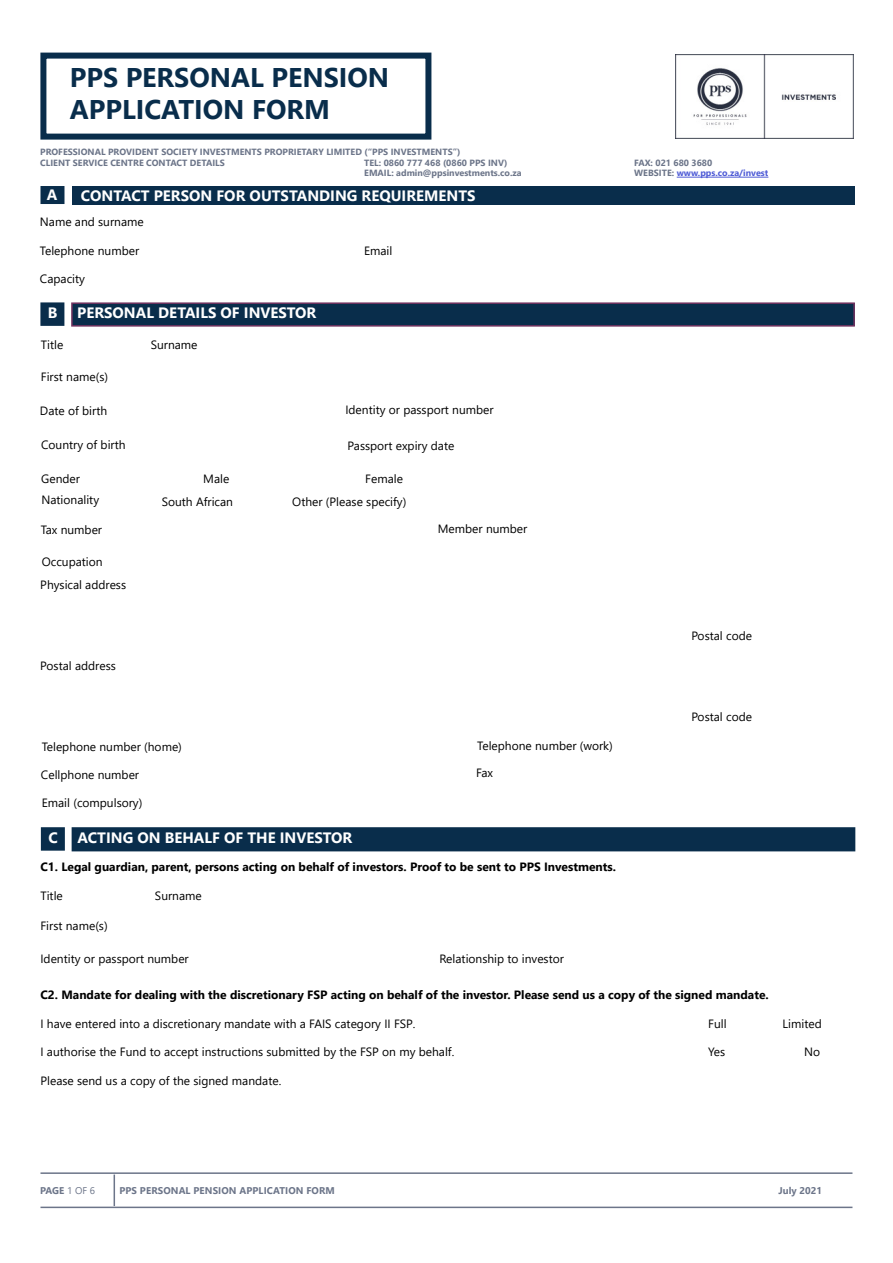
<style>
.page{position:relative;width:893px;height:1263px;background:#fff}
.page>*{position:absolute;margin:0;border:0;box-sizing:border-box;transform-origin:0 0}
.t1{font:700 27px "Segoe UI";color:#092d4b}
.t2{font:700 15px "Segoe UI";color:#fff}
.t3{font:12px "Segoe UI";color:#000}
.t4{font:700 12px "Segoe UI";color:#000}
.t5{font:700 9.75px "Segoe UI";letter-spacing:.01em;color:#6c7589}
.t6{font:700 9px "Segoe UI";color:#6c7589}
.t7{font:700 9px "Segoe UI";color:#4f5cd6}
.s1{color:#6c7589}
.s2{font-weight:400}
</style>
<div class="page">
<hr style="left:114px;top:1174px;width:1px;height:32px;background:#6c7589">
<hr style="left:40px;top:1206px;width:812px;height:2px;background:#6c7589">
<hr style="left:40px;top:1172px;width:812px;height:2px;background:#6c7589">
<div style="left:40px;top:53px;width:391px;height:87px;border:6px solid #092d4b"></div>
<div style="left:40px;top:186px;width:24px;height:18px;background:#092d4b"></div>
<div style="left:72px;top:186px;width:782px;height:18px;background:#092d4b"></div>
<div style="left:41px;top:303px;width:23px;height:22px;background:#092d4b"></div>
<div style="left:40px;top:302px;width:24px;height:24px;border:2px solid #092d4b"></div>
<div style="left:72px;top:303px;width:782px;height:23px;background:#092d4b"></div>
<div style="left:71px;top:302px;width:784px;height:25px;border:2px solid #723360"></div>
<div style="left:42px;top:828px;width:22px;height:22px;background:#092d4b"></div>
<div style="left:41px;top:827px;width:24px;height:24px;border:2px solid #092d4b"></div>
<div style="left:72px;top:828px;width:783px;height:23px;background:#092d4b"></div>
<div style="left:72px;top:827px;width:783px;height:24px;border:2px solid #092d4b"></div>
<img style="left:675px;top:54px;width:179px;height:84px">
<hr style="left:677px;top:177px;width:91px;height:1px;background:#4f5cd6">
<p class="t1" style="left:70px;top:52px;width:321px">PPS PERSONAL PENSION</p>
<p class="t1" style="left:70px;top:84px;width:262px">APPLICATION FORM</p>
<p class="t6" style="left:40px;top:143px;width:422px">PROFESSIONAL PROVIDENT SOCIETY INVESTMENTS PROPRIETARY LIMITED (“PPS INVESTMENTS”)</p>
<p class="t6" style="left:40px;top:154px;width:186px">CLIENT SERVICE CENTRE CONTACT DETAILS</p>
<p class="t6" style="left:364px;top:154px;width:145px">TEL: 0860 777 468 (0860 PPS INV)</p>
<p class="t6" style="left:634px;top:154px;width:80px">FAX: 021 680 3680</p>
<p class="t6" style="left:364px;top:165px;width:159px">EMAIL: admin@ppsinvestments.co.za</p>
<p class="t7" style="left:634px;top:165px;width:136px"><span class="s1">WEBSITE:</span> www.pps.co.za/invest</p>
<p class="t2" style="left:47px;top:180px;width:12px">A</p>
<p class="t2" style="left:81px;top:181px;width:396px">CONTACT PERSON FOR OUTSTANDING REQUIREMENTS</p>
<p class="t3" style="left:40px;top:210px;width:105px">Name and surname</p>
<p class="t3" style="left:40px;top:239px;width:101px">Telephone number</p>
<p class="t3" style="left:364px;top:239px;width:30px">Email</p>
<p class="t3" style="left:40px;top:268px;width:47px">Capacity</p>
<p class="t2" style="left:48px;top:298px;width:11px">B</p>
<p class="t2" style="left:77px;top:298px;width:241px">PERSONAL DETAILS OF INVESTOR</p>
<p class="t3" style="left:41px;top:334px;width:24px">Title</p>
<p class="t3" style="left:151px;top:333px;width:48px">Surname</p>
<p class="t3" style="left:41px;top:365px;width:69px">First name(s)</p>
<p class="t3" style="left:40px;top:399px;width:69px">Date of birth</p>
<p class="t3" style="left:41px;top:434px;width:86px">Country of birth</p>
<p class="t3" style="left:345px;top:398px;width:150px">Identity or passport number</p>
<p class="t3" style="left:348px;top:435px;width:108px">Passport expiry date</p>
<p class="t3" style="left:41px;top:467px;width:40px">Gender</p>
<p class="t3" style="left:203px;top:467px;width:28px">Male</p>
<p class="t3" style="left:365px;top:467px;width:39px">Female</p>
<p class="t3" style="left:41px;top:488px;width:59px">Nationality</p>
<p class="t3" style="left:162px;top:490px;width:73px">South African</p>
<p class="t3" style="left:292px;top:490px;width:115px">Other (Please specify)</p>
<p class="t3" style="left:41px;top:518px;width:63px">Tax number</p>
<p class="t3" style="left:438px;top:517px;width:91px">Member number</p>
<p class="t3" style="left:42px;top:550px;width:62px">Occupation</p>
<p class="t3" style="left:40px;top:573px;width:87px">Physical address</p>
<p class="t3" style="left:40px;top:654px;width:77px">Postal address</p>
<p class="t3" style="left:42px;top:736px;width:142px">Telephone number (home)</p>
<p class="t3" style="left:477px;top:734px;width:137px">Telephone number (work)</p>
<p class="t3" style="left:41px;top:763px;width:100px">Cellphone number</p>
<p class="t3" style="left:476px;top:761px;width:19px">Fax</p>
<p class="t3" style="left:42px;top:792px;width:102px">Email (compulsory)</p>
<p class="t2" style="left:48px;top:823px;width:11px">C</p>
<p class="t2" style="left:78px;top:823px;width:276px">ACTING ON BEHALF OF THE INVESTOR</p>
<p class="t4" style="left:40px;top:855px;width:577px">C1. Legal guardian, parent, persons acting on behalf of investors. Proof to be sent to PPS Investments.</p>
<p class="t3" style="left:40px;top:884px;width:24px">Title</p>
<p class="t3" style="left:155px;top:884px;width:48px">Surname</p>
<p class="t3" style="left:40px;top:914px;width:69px">First name(s)</p>
<p class="t3" style="left:40px;top:947px;width:150px">Identity or passport number</p>
<p class="t3" style="left:439px;top:947px;width:126px">Relationship to investor</p>
<p class="t3" style="left:691px;top:624px;width:62px">Postal code</p>
<p class="t3" style="left:691px;top:705px;width:62px">Postal code</p>
<p class="t4" style="left:40px;top:983px;width:730px">C2. Mandate for dealing with the discretionary FSP acting on behalf of the investor. Please send us a copy of the signed mandate.</p>
<p class="t3" style="left:40px;top:1012px;width:377px">I have entered into a discretionary mandate with a FAIS category II FSP.</p>
<p class="t3" style="left:708px;top:1012px;width:20px">Full</p>
<p class="t3" style="left:783px;top:1012px;width:41px">Limited</p>
<p class="t3" style="left:40px;top:1041px;width:415px">I authorise the Fund to accept instructions submitted by the FSP on my behalf.</p>
<p class="t3" style="left:708px;top:1041px;width:18px">Yes</p>
<p class="t3" style="left:804px;top:1041px;width:18px">No</p>
<p class="t3" style="left:40px;top:1070px;width:242px">Please send us a copy of the signed mandate.</p>
<p class="t5" style="left:40px;top:1181px;width:56px">PAGE <span class="s2">1 OF 6</span></p>
<p class="t5" style="left:119px;top:1181px;width:217px">PPS PERSONAL PENSION APPLICATION FORM</p>
<p class="t5" style="left:778px;top:1181px;width:45px">July 2021</p>
</div>
